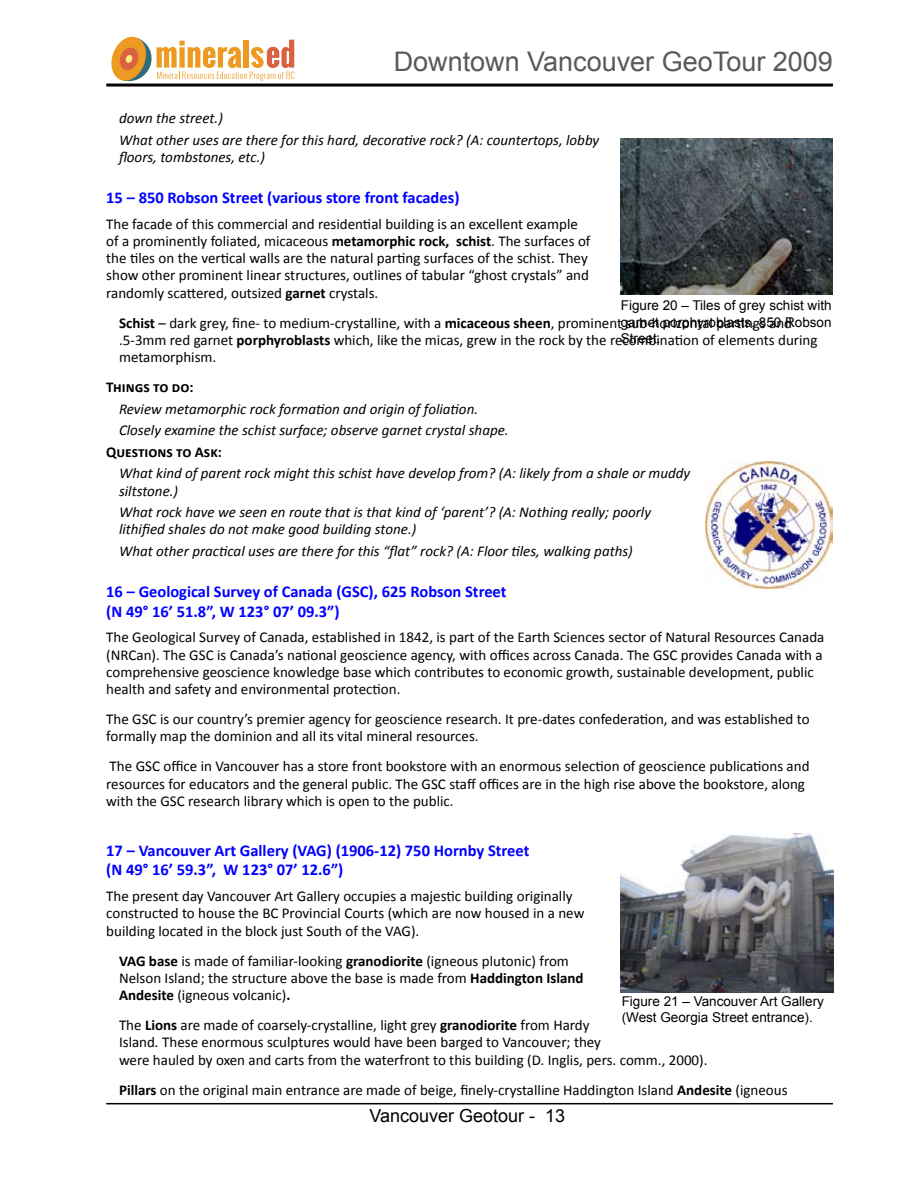
<style>
.page{position:relative;width:918px;height:1188px;background:#fff}
.page>*{position:absolute;margin:0;border:0;box-sizing:border-box;transform-origin:0 0}
.t1{font:27px "Arial";color:#58595b}
.t2{font:18px "Arial";color:#000}
.t3{font:700 16.5px/19.8px "Calibri";color:#00f}
.t4{font:15px/17.2px "Calibri";color:#000}
.t5{font:italic 15px/17.2px "Calibri";color:#000}
.t6{font:700 15px "Calibri";color:#000}
.t7{font:13.5px/16.2px "Arial";color:#000;text-align:justify}
.s1{font-weight:700}
.s2{font-style:italic}
</style>
<div class="page">
<hr style="left:106px;top:84px;width:727px;height:1px;background:#000">
<hr style="left:106px;top:85px;width:727px;height:2px;background:#000">
<hr style="left:106px;top:1103px;width:727px;height:1px;background:#000">
<svg style="left:111px;top:36px;width:183px;height:46px"></svg>
<img style="left:620px;top:139px;width:213px;height:156px">
<img style="left:705px;top:461px;width:128px;height:128px">
<img style="left:620px;top:833px;width:213px;height:160px">
<h1 class="t1" style="left:394px;top:44px;width:441px">Downtown Vancouver GeoTour 2009</h1>
<p class="t5" style="left:119px;top:107px;width:482px;line-height:21.5px">down the street.)<br>What other uses are there for this hard, decorative rock? (A: countertops, lobby</p>
<p class="t5" style="left:119px;top:148px;width:148px">floors, tombstones, etc.)</p>
<p class="t3" style="left:106px;top:187px;width:355px">15 – 850 Robson Street (various store front facades)</p>
<p class="t4" style="left:106px;top:214px;width:486px">The facade of this commercial and residential building is an excellent example of a prominently foliated, micaceous <span class="s1">metamorphic rock, schist</span>. The surfaces of the tiles on the vertical walls are the natural parting surfaces of the schist. They show other prominent linear structures, outlines of tabular “ghost crystals” and randomly scattered, outsized <span class="s1">garnet</span> crystals.</p>
<p class="t4" style="left:119px;top:313px;width:700px"><span class="s1">Schist</span> – dark grey, fine- to medium-crystalline, with a <span class="s1">micaceous sheen</span>, prominent sub-horizontal partings and .5-3mm red garnet <span class="s1">porphyroblasts</span> which, like the micas, grew in the rock by the recombination of elements during metamorphism.</p>
<p class="t6" style="left:106px;top:378px;width:89px">Things to do:</p>
<p class="t5" style="left:119px;top:397px;width:391px;line-height:21.6px">Review metamorphic rock formation and origin of foliation.<br>Closely examine the schist surface; observe garnet crystal shape.</p>
<p class="t6" style="left:106px;top:442px;width:117px">Questions to Ask:</p>
<p class="t5" style="left:119px;top:464px;width:573px">What kind of parent rock might this schist have develop from? (A: likely from a shale or muddy siltstone.)</p>
<p class="t5" style="left:119px;top:503px;width:534px">What rock have we seen en route that is that kind of ‘parent’? (A: Nothing really; poorly lithified shales do not make good building stone.)</p>
<p class="t5" style="left:119px;top:542px;width:515px">What other practical uses are there for this “flat” rock? (A: Floor tiles, walking paths)</p>
<p class="t3" style="left:106px;top:581px;width:402px">16 – Geological Survey of Canada (GSC), 625 Robson Street (N 49° 16’ 51.8”, W 123° 07’ 09.3”)</p>
<p class="t4" style="left:106px;top:628px;width:720px">The Geological Survey of Canada, established in 1842, is part of the Earth Sciences sector of Natural Resources Canada (NRCan). The GSC is Canada’s national geoscience agency, with offices across Canada. The GSC provides Canada with a comprehensive geoscience knowledge base which contributes to economic growth, sustainable development, public health and safety and environmental protection.</p>
<p class="t4" style="left:106px;top:710px;width:705px">The GSC is our country’s premier agency for geoscience research. It pre-dates confederation, and was established to formally map the dominion and all its vital mineral resources.</p>
<p class="t4" style="left:106px;top:757px;width:705px">The GSC office in Vancouver has a store front bookstore with an enormous selection of geoscience publications and resources for educators and the general public. The GSC staff offices are in the high rise above the bookstore, along with the GSC research library which is open to the public.</p>
<p class="t3" style="left:106px;top:839px;width:425px">17 – Vancouver Art Gallery (VAG) (1906-12) 750 Hornby Street (N 49° 16’ 59.3”, W 123° 07’ 12.6”)</p>
<p class="t4" style="left:106px;top:887px;width:480px">The present day Vancouver Art Gallery occupies a majestic building originally constructed to house the BC Provincial Courts (which are now housed in a new building located in the block just South of the VAG).</p>
<p class="t4" style="left:119px;top:951px;width:466px"><span class="s1">VAG base</span> is made of familiar-looking <span class="s1">granodiorite</span> (igneous plutonic) from<br>Nelson Island; the structure above the base is made from <span class="s1">Haddington Island<br>Andesite</span> (igneous volcanic)<span class="s1">.</span></p>
<p class="t4" style="left:119px;top:1016px;width:590px">The <span class="s1">Lions</span> are made of coarsely-crystalline, light grey <span class="s1">granodiorite</span> from Hardy<br>Island<span class="s2">.</span> These enormous sculptures would have been barged to Vancouver; they<br>were hauled by oxen and carts from the waterfront to this building (D. Inglis, pers. comm., 2000).</p>
<p class="t4" style="left:119px;top:1080px;width:670px"><span class="s1">Pillars</span> on the original main entrance are made of beige, finely-crystalline Haddington Island <span class="s1">Andesite</span> (igneous</p>
<p class="t7" style="left:621px;top:298px;width:212px">Figure 20 – Tiles of grey schist with garnet porphyroblasts, 850 Robson Street.</p>
<p class="t7" style="left:622px;top:993px;width:204px">Figure 21 – Vancouver Art Gallery (West Georgia Street entrance).</p>
<p class="t2" style="left:369px;top:1104px;width:197px">Vancouver Geotour - 13</p>
</div>
